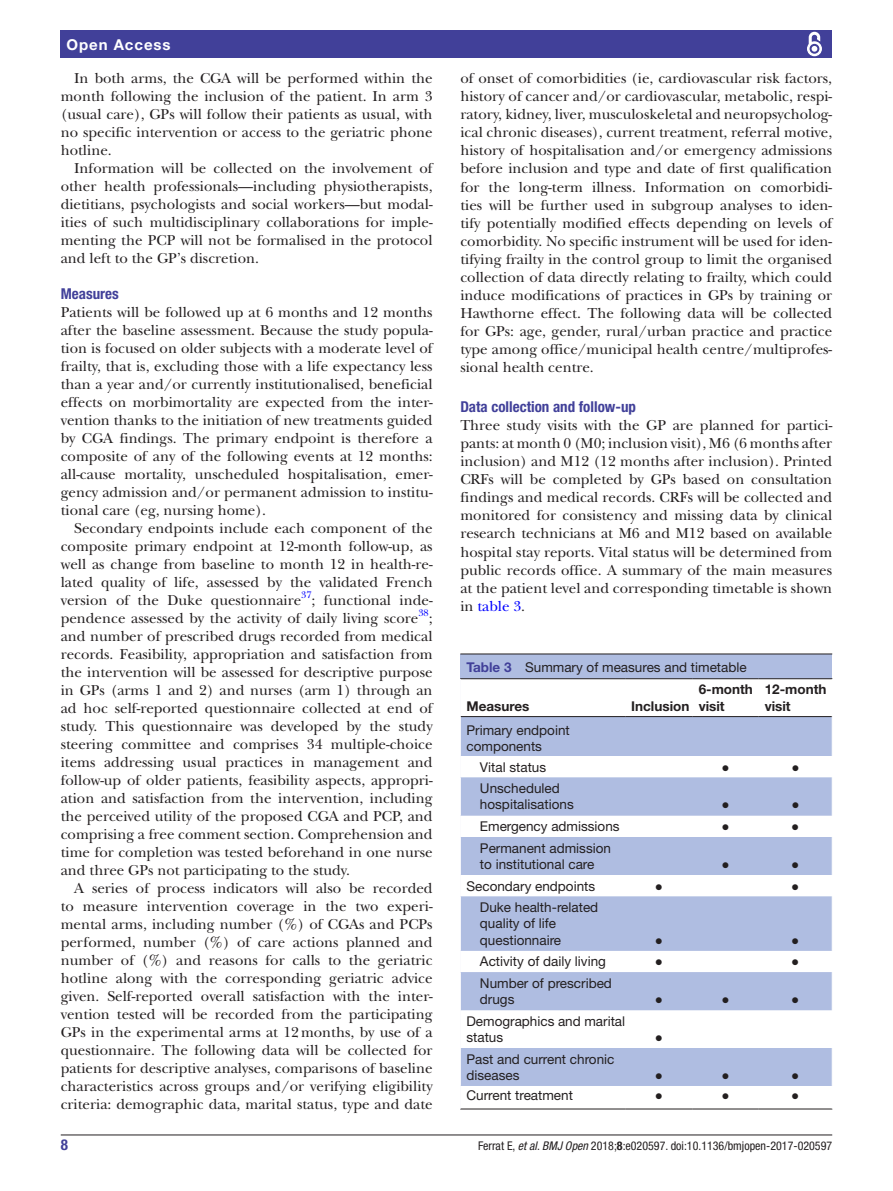
<style>
.page{position:relative;width:893px;height:1191px;background:#fff}
.page>*{position:absolute;margin:0;border:0;box-sizing:border-box;transform-origin:0 0}
.t1{font:15px/18px "New Baskerville";color:#231f20;text-align:justify}
.t2{font:700 condensed 15px "Helvetica Neue LT Std";color:#414099}
.t3{font:700 15px "Helvetica Neue LT Std";letter-spacing:.065em;color:#fff}
.t4{font:13.5px/16.2px "Helvetica Neue LT Std";color:#231f20}
.t5{font:700 13.5px/16.2px "Helvetica Neue LT Std";color:#231f20}
.t6{font:700 13.5px "Times New Roman";color:#231f20}
.t7{font:condensed 12px "Helvetica Neue LT Std";color:#231f20}
.t8{font:9.9px "New Baskerville";color:#00f}
.s1{color:#00f}
.s2{font-weight:700;color:#414099}
.s3{font-style:italic}
.s4{font-weight:700}
</style>
<div class="page">
<hr style="left:61px;top:1134px;width:771px;height:1px;background:#231f20">
<div style="left:61px;top:31px;width:771px;height:27px;background:#414099"></div>
<svg style="left:807px;top:31px;width:15px;height:26px"></svg>
<div style="left:460px;top:654px;width:372px;height:455px;background:#afbde1"></div>
<hr style="left:460px;top:653px;width:372px;height:1px;background:#231f20">
<div style="left:461px;top:679px;width:371px;height:429px;background:#fff"></div>
<svg style="left:461px;top:717px;width:371px;height:368px"></svg>
<hr style="left:460px;top:678px;width:165px;height:1px;background:#231f20">
<hr style="left:460px;top:716px;width:165px;height:1px;background:#231f20">
<hr style="left:625px;top:678px;width:68px;height:1px;background:#231f20">
<hr style="left:625px;top:716px;width:68px;height:1px;background:#231f20">
<hr style="left:693px;top:678px;width:66px;height:1px;background:#231f20">
<hr style="left:693px;top:716px;width:66px;height:1px;background:#231f20">
<hr style="left:759px;top:678px;width:73px;height:1px;background:#231f20">
<hr style="left:759px;top:716px;width:73px;height:1px;background:#231f20">
<hr style="left:460px;top:1108px;width:165px;height:1px;background:#231f20">
<hr style="left:625px;top:1108px;width:68px;height:1px;background:#231f20">
<hr style="left:693px;top:1108px;width:66px;height:1px;background:#231f20">
<hr style="left:759px;top:1108px;width:73px;height:1px;background:#231f20">
<hr style="left:460px;top:679px;width:1px;height:37px;background:#fff">
<hr style="left:460px;top:716px;width:1px;height:40px;background:#fff">
<svg style="left:460px;top:756px;width:1px;height:21px"></svg>
<hr style="left:460px;top:777px;width:1px;height:38px;background:#fff">
<svg style="left:460px;top:815px;width:1px;height:22px"></svg>
<hr style="left:460px;top:837px;width:1px;height:38px;background:#fff">
<svg style="left:460px;top:875px;width:1px;height:21px"></svg>
<hr style="left:460px;top:896px;width:1px;height:54px;background:#fff">
<svg style="left:460px;top:950px;width:1px;height:22px"></svg>
<hr style="left:460px;top:972px;width:1px;height:38px;background:#fff">
<hr style="left:460px;top:1010px;width:1px;height:38px;background:#fff">
<hr style="left:460px;top:1048px;width:1px;height:37px;background:#fff">
<svg style="left:460px;top:1085px;width:1px;height:23px"></svg>
<p class="t3" style="left:66px;top:35px;width:106px">Open Access</p>
<p class="t1" style="left:61px;top:69px;width:373px;text-indent:14px">In both arms, the CGA will be performed within the month following the inclusion of the patient. In arm 3 (usual care), GPs will follow their patients as usual, with no specific intervention or access to the geriatric phone hotline.</p>
<p class="t1" style="left:61px;top:159px;width:373px;text-indent:14px">Information will be collected on the involvement of other health professionals—including physiotherapists, dietitians, psychologists and social workers—but modal&shy;ities of such multidisciplinary collaborations for imple&shy;menting the PCP will not be formalised in the protocol and left to the GP’s discretion.</p>
<p class="t2" style="left:61px;top:285px;width:60px">Measures</p>
<p class="t1" style="left:61px;top:303px;width:373px">Patients will be followed up at 6 months and 12 months after the baseline assessment. Because the study popula&shy;tion is focused on older subjects with a moderate level of frailty, that is, excluding those with a life expectancy less than a year and/or currently institutionalised, beneficial effects on morbimortality are expected from the inter&shy;vention thanks to the initiation of new treatments guided by CGA findings. The primary endpoint is therefore a composite of any of the following events at 12 months: all-cause mortality, unscheduled hospitalisation, emer&shy;gency admission and/or permanent admission to institu&shy;tional care (eg, nursing home).</p>
<p class="t1" style="left:61px;top:519px;width:373px;text-indent:14px">Secondary endpoints include each component of the composite primary endpoint at 12-month follow-up, as well as change from baseline to month 12 in health-re&shy;lated quality of life, assessed by the validated French version of the Duke questionnaire</p>
<p class="t8" style="left:301px;top:589px;width:12px">37</p>
<p class="t1" style="left:61px;top:591px;width:373px;text-indent:251px">; functional inde&shy;pendence assessed by the activity of daily living score</p>
<p class="t8" style="left:418px;top:607px;width:12px">38</p>
<p class="t1" style="left:61px;top:609px;width:373px;text-indent:368px">; and number of prescribed drugs recorded from medical records. Feasibility, appropriation and satisfaction from the intervention will be assessed for descriptive purpose in GPs (arms 1 and 2) and nurses (arm 1) through an ad hoc self-reported questionnaire collected at end of study. This questionnaire was developed by the study steering committee and comprises 34 multiple-choice items addressing usual practices in management and follow-up of older patients, feasibility aspects, appropri&shy;ation and satisfaction from the intervention, including the perceived utility of the proposed CGA and PCP, and comprising a free comment section. Comprehension and time for completion was tested beforehand in one nurse and three GPs not participating to the study.</p>
<p class="t1" style="left:61px;top:879px;width:373px;text-indent:14px">A series of process indicators will also be recorded to measure intervention coverage in the two experi&shy;mental arms, including number (%) of CGAs and PCPs performed, number (%) of care actions planned and number of (%) and reasons for calls to the geriatric hotline along with the corresponding geriatric advice given. Self-reported overall satisfaction with the inter&shy;vention tested will be recorded from the participating GPs in the experimental arms at 12months, by use of a questionnaire. The following data will be collected for patients for descriptive analyses, comparisons of baseline characteristics across groups and/or verifying eligibility criteria: demographic data, marital status, type and date</p>
<p class="t1" style="left:460px;top:69px;width:373px">of onset of comorbidities (ie, cardiovascular risk factors, history of cancer and/or cardiovascular, metabolic, respi&shy;ratory, kidney, liver, musculoskeletal and neuropsycholog&shy;ical chronic diseases), current treatment, referral motive, history of hospitalisation and/or emergency admissions before inclusion and type and date of first qualification for the long-term illness. Information on comorbidi&shy;ties will be further used in subgroup analyses to iden&shy;tify potentially modified effects depending on levels of comorbidity. No specific instrument will be used for iden&shy;tifying frailty in the control group to limit the organised collection of data directly relating to frailty, which could induce modifications of practices in GPs by training or Hawthorne effect. The following data will be collected for GPs: age, gender, rural/urban practice and practice type among office/municipal health centre/multiprofes&shy;sional health centre.</p>
<p class="t2" style="left:460px;top:397px;width:177px">Data collection and follow-up</p>
<p class="t1" style="left:460px;top:416px;width:373px">Three study visits with the GP are planned for partici&shy;pants: at month 0 (M0; inclusion visit), M6 (6 months after inclusion) and M12 (12 months after inclusion). Printed CRFs will be completed by GPs based on consultation findings and medical records. CRFs will be collected and monitored for consistency and missing data by clinical research technicians at M6 and M12 based on available hospital stay reports. Vital status will be determined from public records office. A summary of the main measures at the patient level and corresponding timetable is shown in <span class="s1">table 3</span>.</p>
<p class="t4" style="left:466px;top:659px;width:282px"><span class="s2">Table 3</span> Summary of measures and timetable</p>
<p class="t5" style="left:466px;top:697px;width:65px">Measures</p>
<p class="t5" style="left:631px;top:697px;width:60px">Inclusion</p>
<p class="t5" style="left:699px;top:681px;width:56px">6-month visit</p>
<p class="t5" style="left:765px;top:681px;width:63px">12-month visit</p>
<p class="t4" style="left:466px;top:722px;width:105px">Primary endpoint components</p>
<p class="t4" style="left:480px;top:758px;width:68px">Vital status</p>
<p class="t6" style="left:722px;top:757px;width:10px">●</p>
<p class="t6" style="left:791px;top:757px;width:10px">●</p>
<p class="t4" style="left:480px;top:780px;width:95px">Unscheduled hospitalisations</p>
<p class="t6" style="left:722px;top:795px;width:10px">●</p>
<p class="t6" style="left:791px;top:795px;width:10px">●</p>
<p class="t4" style="left:480px;top:818px;width:141px">Emergency admissions</p>
<p class="t6" style="left:722px;top:817px;width:10px">●</p>
<p class="t6" style="left:791px;top:817px;width:10px">●</p>
<p class="t4" style="left:480px;top:839px;width:133px">Permanent admission to institutional care</p>
<p class="t6" style="left:722px;top:855px;width:10px">●</p>
<p class="t6" style="left:791px;top:855px;width:10px">●</p>
<p class="t4" style="left:466px;top:877px;width:130px">Secondary endpoints</p>
<p class="t6" style="left:655px;top:876px;width:10px">●</p>
<p class="t6" style="left:791px;top:876px;width:10px">●</p>
<p class="t4" style="left:480px;top:899px;width:120px">Duke health-related quality of life questionnaire</p>
<p class="t6" style="left:655px;top:930px;width:10px">●</p>
<p class="t6" style="left:791px;top:930px;width:10px">●</p>
<p class="t4" style="left:480px;top:953px;width:127px">Activity of daily living</p>
<p class="t6" style="left:655px;top:952px;width:10px">●</p>
<p class="t6" style="left:791px;top:952px;width:10px">●</p>
<p class="t4" style="left:480px;top:975px;width:134px">Number of prescribed drugs</p>
<p class="t6" style="left:655px;top:990px;width:10px">●</p>
<p class="t6" style="left:722px;top:990px;width:10px">●</p>
<p class="t6" style="left:791px;top:990px;width:10px">●</p>
<p class="t4" style="left:466px;top:1012px;width:160px">Demographics and marital status</p>
<p class="t4" style="left:466px;top:1050px;width:150px">Past and current chronic diseases</p>
<p class="t6" style="left:655px;top:1028px;width:10px">●</p>
<p class="t6" style="left:655px;top:1066px;width:10px">●</p>
<p class="t6" style="left:722px;top:1066px;width:10px">●</p>
<p class="t6" style="left:791px;top:1066px;width:10px">●</p>
<p class="t4" style="left:466px;top:1087px;width:108px">Current treatment</p>
<p class="t6" style="left:655px;top:1086px;width:10px">●</p>
<p class="t6" style="left:722px;top:1086px;width:10px">●</p>
<p class="t6" style="left:791px;top:1086px;width:10px">●</p>
<p class="t2" style="left:61px;top:1135px;width:9px">8</p>
<p class="t7" style="left:478px;top:1138px;width:356px">Ferrat E, <span class="s3">et al</span>. <span class="s3">BMJ Open</span> 2018;<span class="s4">8</span>:e020597. doi:10.1136/bmjopen-2017-020597</p>
</div>
